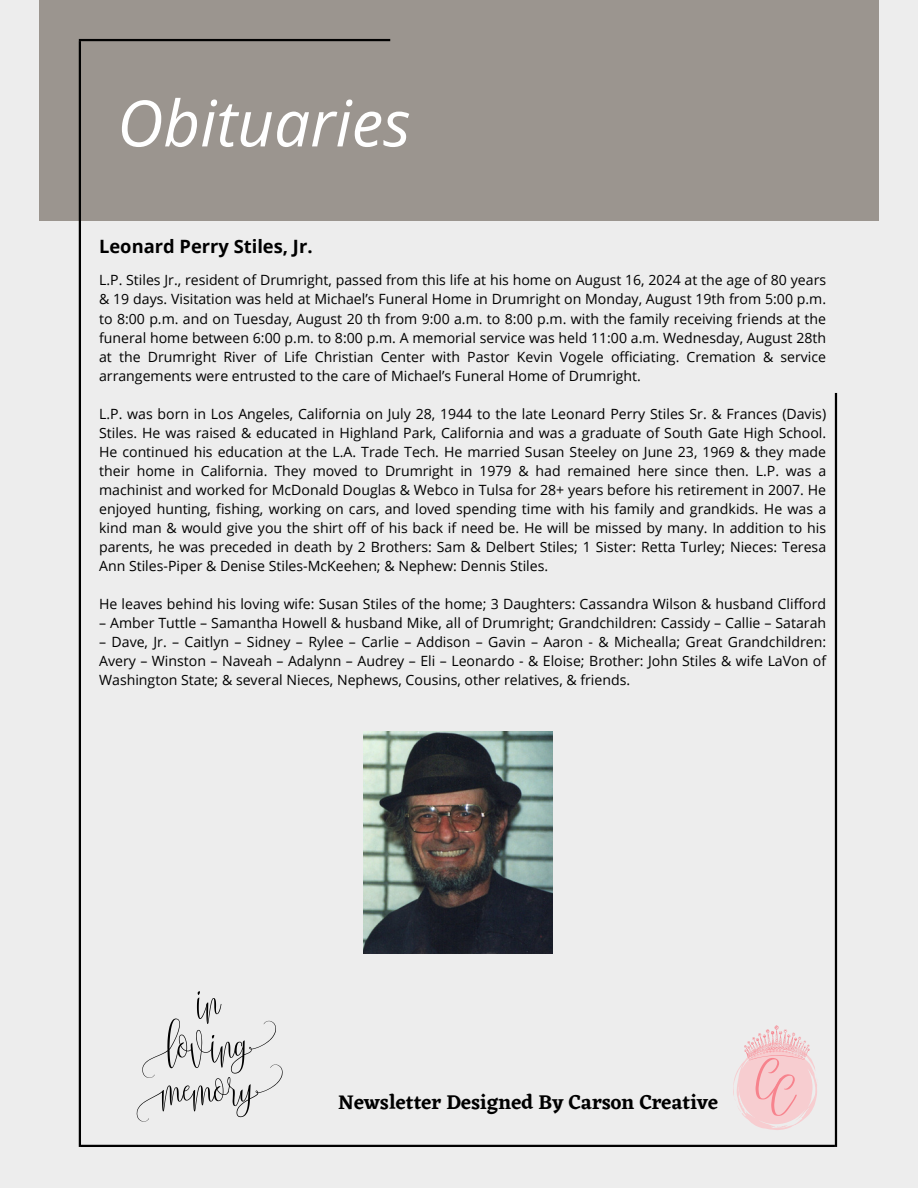
<style>
.page{position:relative;width:918px;height:1188px;background:#ededed}
.page>*{position:absolute;margin:0;border:0;box-sizing:border-box;transform-origin:0 0}
.t1{font:italic 63.9px "Open Sans";color:#fff}
.t2{font:600 20.55px "Eczar";color:#000}
.t3{font:700 18.3px "Open Sans";color:#000}
.t4{font:14.1px/19px "Open Sans";color:#000;text-align:justify}
</style>
<div class="page">
<div style="left:39px;top:0;width:840px;height:221px;background:#9b958f"></div>
<hr style="left:835px;top:393px;width:2px;height:754px;background:#000">
<hr style="left:79px;top:41px;width:2px;height:1106px;background:#000">
<hr style="left:79px;top:39px;width:311px;height:2px;background:#000">
<hr style="left:81px;top:1145px;width:754px;height:2px;background:#000">
<img style="left:363px;top:731px;width:189px;height:223px">
<svg style="left:137px;top:991px;width:146px;height:131px"></svg>
<svg style="left:733px;top:1025px;width:84px;height:105px"></svg>
<p class="t1" style="left:117px;top:78px;width:295px">Obituaries</p>
<p class="t3" style="left:99px;top:233px;width:215px">Leonard Perry Stiles, Jr.</p>
<p class="t4" style="left:99px;top:270px;width:729px">L.P. Stiles Jr., resident of Drumright, passed from this life at his home on August 16, 2024 at the age of 80 years &amp; 19 days. Visitation was held at Michael’s Funeral Home in Drumright on Monday, August 19th from 5:00 p.m. to 8:00 p.m. and on Tuesday, August 20 th from 9:00 a.m. to 8:00 p.m. with the family receiving friends at the funeral home between 6:00 p.m. to 8:00 p.m. A memorial service was held 11:00 a.m. Wednesday, August 28th at the Drumright River of Life Christian Center with Pastor Kevin Vogele officiating. Cremation &amp; service arrangements were entrusted to the care of Michael’s Funeral Home of Drumright.</p>
<p class="t4" style="left:99px;top:404px;width:729px">L.P. was born in Los Angeles, California on July 28, 1944 to the late Leonard Perry Stiles Sr. &amp; Frances (Davis)<br>Stiles. He was raised &amp; educated in Highland Park, California and was a graduate of South Gate High School.<br>He continued his education at the L.A. Trade Tech. He married Susan Steeley on June 23, 1969 &amp; they made their home in California. They moved to Drumright in 1979 &amp; had remained here since then. L.P. was a machinist and worked for McDonald Douglas &amp; Webco in Tulsa for 28+ years before his retirement in 2007. He enjoyed hunting, fishing, working on cars, and loved spending time with his family and grandkids. He was a kind man &amp; would give you the shirt off of his back if need be. He will be missed by many. In addition to his parents, he was preceded in death by 2 Brothers: Sam &amp; Delbert Stiles; 1 Sister: Retta Turley; Nieces: Teresa Ann Stiles-Piper &amp; Denise Stiles-McKeehen; &amp; Nephew: Dennis Stiles.</p>
<p class="t4" style="left:99px;top:594px;width:729px">He leaves behind his loving wife: Susan Stiles of the home; 3 Daughters: Cassandra Wilson &amp; husband Clifford</p>
<p class="t4" style="left:99px;top:613px;width:729px">– Amber Tuttle – Samantha Howell &amp; husband Mike, all of Drumright; Grandchildren: Cassidy – Callie – Satarah</p>
<p class="t4" style="left:99px;top:632px;width:729px">– Dave, Jr. – Caitlyn – Sidney – Rylee – Carlie – Addison – Gavin – Aaron - &amp; Michealla; Great Grandchildren:<br>Avery – Winston – Naveah – Adalynn – Audrey – Eli – Leonardo - &amp; Eloise; Brother: John Stiles &amp; wife LaVon of Washington State; &amp; several Nieces, Nephews, Cousins, other relatives, &amp; friends.</p>
<h2 class="t2" style="left:338px;top:1090px;width:381px">Newsletter Designed By Carson Creative</h2>
</div>
